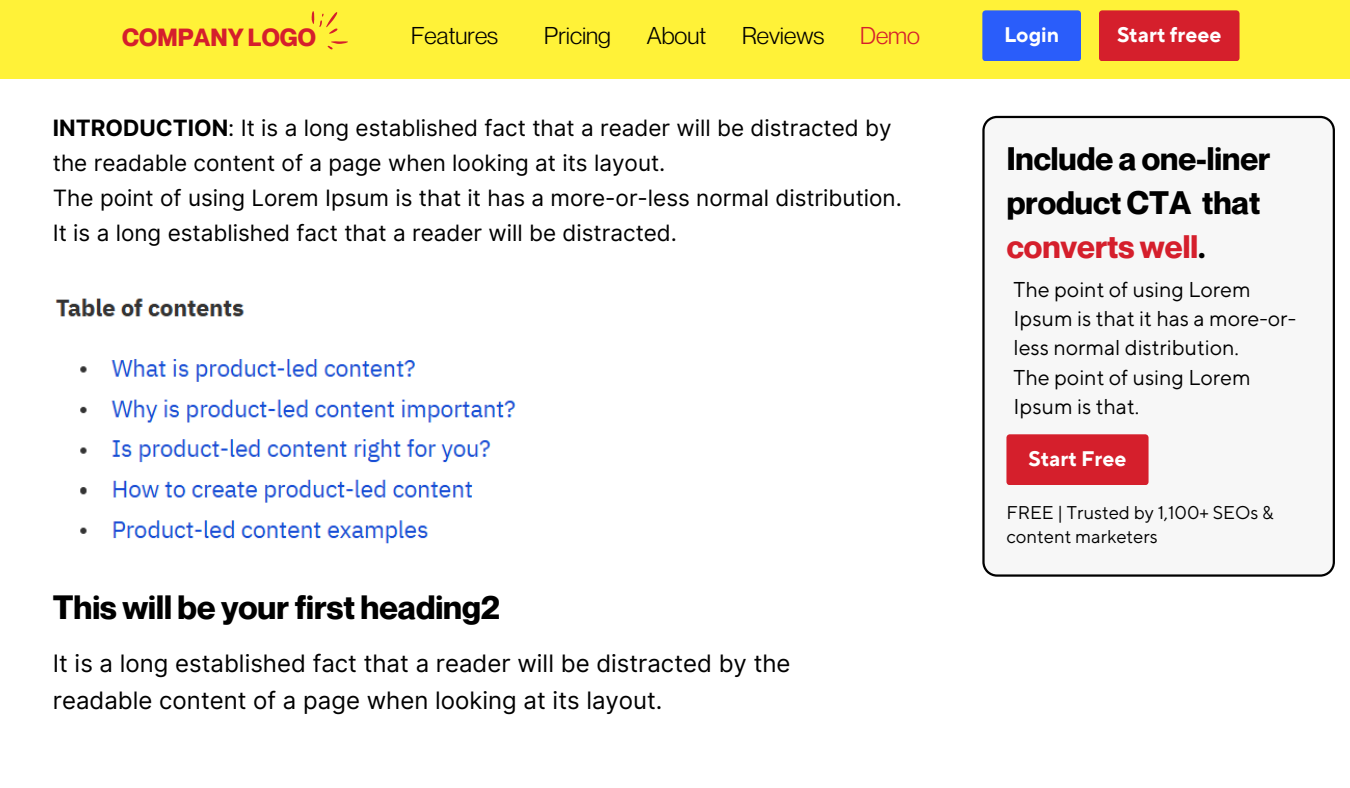
<style>
.page{position:relative;width:1350px;height:788px;background:#fff}
.page>*{position:absolute;margin:0;border:0;box-sizing:border-box;transform-origin:0 0}
.t1{font:700 33px "Neue Montreal";color:#000}
.t2{font:700 31.8px/43.8px "Neue Montreal";color:#000}
.t3{font:700 24.3px "Neue Montreal";color:#d51f2c}
.t4{font:24px/37.2px "Inter";color:#000}
.t5{font:23.85px "Neue Montreal";color:#000}
.t6{font:23.85px "Neue Montreal";color:#d51f2c}
.t7{font:22.5px/34.8px "Inter";color:#000}
.t8{font:21.3px/29.2px "TT Norms Pro";color:#000}
.t9{font:700 21px "TT Norms Pro";color:#fff}
.t10{font:18.3px/24.8px "TT Norms Pro";color:#000}
.s1{font-weight:700}
.s2{color:#d51f2c}
</style>
<div class="page">
<img style="left:55px;top:298px;width:461px;height:246px">
<svg style="left:982px;top:116px;width:352px;height:460px"></svg>
<div style="left:1006px;top:434px;width:142px;height:51px;background:#d51f2c"></div>
<div style="left:0;top:0;width:1350px;height:79px;background:#fff238"></div>
<div style="left:1099px;top:10px;width:141px;height:51px;background:#d51f2c"></div>
<div style="left:982px;top:10px;width:99px;height:51px;background:#2a5dfa"></div>
<svg style="left:312px;top:11px;width:36px;height:38px"></svg>
<h5 class="t3" style="left:122px;top:23px;width:195px">COMPANY LOGO</h5>
<h1 class="t5" style="left:411px;top:21px;width:89px">Features</h1>
<h1 class="t5" style="left:544px;top:21px;width:68px">Pricing</h1>
<h1 class="t5" style="left:647px;top:21px;width:61px">About</h1>
<h1 class="t5" style="left:742px;top:21px;width:84px">Reviews</h1>
<h1 class="t6" style="left:860px;top:21px;width:61px">Demo</h1>
<h3 class="t9" style="left:1004px;top:22px;width:57px">Login</h3>
<h1 class="t9" style="left:1117px;top:22px;width:106px">Start freee</h1>
<h2 class="t7" style="left:53px;top:111px;width:851px"><span class="s1">INTRODUCTION</span>: It is a long established fact that a reader will be distracted by the readable content of a page when looking at its layout.<br>The point of using Lorem Ipsum is that it has a more-or-less normal distribution.<br>It is a long established fact that a reader will be distracted.</h2>
<p class="t1" style="left:53px;top:587px;width:449px">This will be your first heading2</p>
<h3 class="t4" style="left:53px;top:644px;width:739px">It is a long established fact that a reader will be distracted by the readable content of a page when looking at its layout.</h3>
<p class="t2" style="left:1007px;top:136px;width:265px">Include a one-liner product CTA that <span class="s2">converts well</span>.</p>
<h4 class="t8" style="left:1014px;top:275px;width:284px">The point of using Lorem<br>Ipsum is that it has a more-or&shy;less normal distribution.<br>The point of using Lorem<br>Ipsum is that.</h4>
<h4 class="t9" style="left:1028px;top:446px;width:100px">Start Free</h4>
<h3 class="t10" style="left:1006px;top:500px;width:269px">FREE | Trusted by 1,100+ SEOs &amp; content marketers</h3>
</div>
